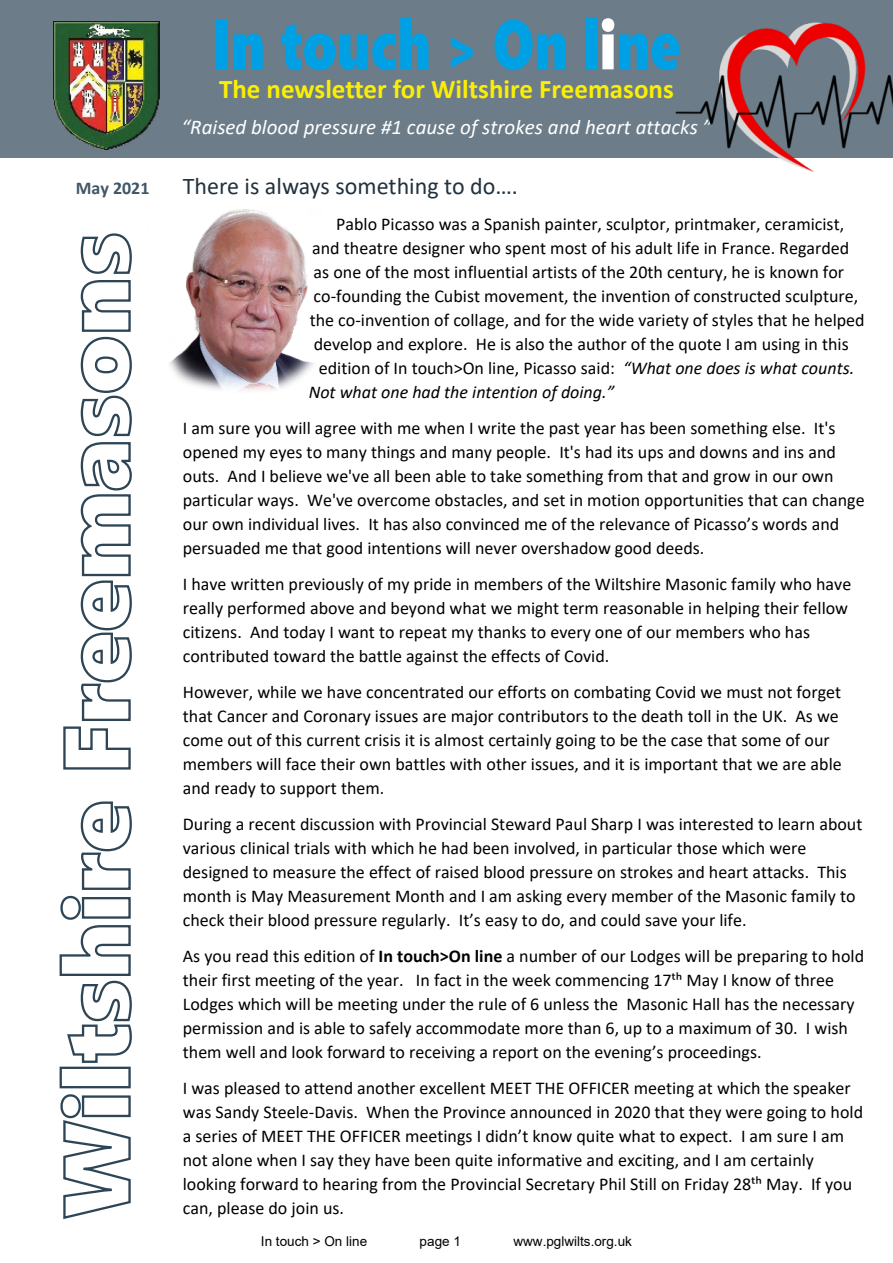
<style>
.page{position:relative;width:893px;height:1263px;background:#fff}
.page>*{position:absolute;margin:0;border:0;box-sizing:border-box;transform-origin:0 0}
.t1{font:69.9px "Segoe UI Black";color:#00a0e4;scale:.77 1}
.t2{font:700 27px "Calibri";color:#faee06}
.t3{font:24px "Calibri";color:#21313d}
.t4{font:italic 21px "Calibri";color:#fff}
.t5{font:18px/24px "Calibri";color:#000}
.t6{font:italic 18px "Calibri";color:#000}
.t7{font:700 18px "Calibri";color:#425766}
.t8{font:13.5px "Arial";color:#000}
.s1{font-size:58.35px}
.s2{color:#fff}
.s3{font-style:italic}
.s4{font-weight:700}
</style>
<div class="page">
<div style="left:0;top:0;width:893px;height:157px;background:#6c7c88"></div>
<svg style="left:60px;top:1094px;width:71px;height:125px"></svg>
<div style="left:60px;top:1067px;width:71px;height:21px;border:2px solid #2e4556"></div>
<svg style="left:59px;top:801px;width:73px;height:262px"></svg>
<svg style="left:63px;top:233px;width:69px;height:537px"></svg>
<img style="left:53px;top:22px;width:106px;height:127px">
<img style="left:592px;top:22px;width:301px;height:150px">
<img style="left:169px;top:209px;width:145px;height:182px">
<p class="t7" style="left:76px;top:180px;width:75px">May 2021</p>
<h1 class="t1" style="left:212px;top:18px;width:609px">In touch <span class="s1">&gt;</span> On l<span class="s2">i</span>ne</h1>
<h2 class="t2" style="left:219px;top:77px;width:456px">The newsletter for Wiltshire Freemasons</h2>
<p class="t4" style="left:182px;top:118px;width:531px">“Raised blood pressure #1 cause of strokes and heart attacks ”</p>
<h3 class="t3" style="left:183px;top:176px;width:337px">There is always something to do….</h3>
<p class="t5" style="left:336px;top:213px;width:510px">Pablo Picasso was a Spanish painter, sculptor, printmaker, ceramicist,</p>
<p class="t5" style="left:312px;top:237px;width:539px">and theatre designer who spent most of his adult life in France. Regarded</p>
<p class="t5" style="left:314px;top:261px;width:532px">as one of the most influential artists of the 20th century, he is known for</p>
<p class="t5" style="left:314px;top:285px;width:546px">co-founding the Cubist movement, the invention of constructed sculpture,</p>
<p class="t5" style="left:310px;top:309px;width:556px">the co-invention of collage, and for the wide variety of styles that he helped</p>
<p class="t5" style="left:314px;top:333px;width:536px">develop and explore. He is also the author of the quote I am using in this</p>
<p class="t5" style="left:319px;top:357px;width:537px">edition of In touch&gt;On line, Picasso said: <span class="s3">“What one does is what counts.</span></p>
<p class="t6" style="left:309px;top:384px;width:307px">Not what one had the intention of doing.”</p>
<p class="t5" style="left:183px;top:417px;width:683px">I am sure you will agree with me when I write the past year has been something else. It's opened my eyes to many things and many people. It's had its ups and downs and ins and outs. And I believe we've all been able to take something from that and grow in our own particular ways. We've overcome obstacles, and set in motion opportunities that can change our own individual lives. It has also convinced me of the relevance of Picasso’s words and persuaded me that good intentions will never overshadow good deeds.</p>
<p class="t5" style="left:183px;top:573px;width:670px">I have written previously of my pride in members of the Wiltshire Masonic family who have really performed above and beyond what we might term reasonable in helping their fellow citizens. And today I want to repeat my thanks to every one of our members who has contributed toward the battle against the effects of Covid.</p>
<p class="t5" style="left:183px;top:681px;width:660px">However, while we have concentrated our efforts on combating Covid we must not forget that Cancer and Coronary issues are major contributors to the death toll in the UK. As we come out of this current crisis it is almost certainly going to be the case that some of our members will face their own battles with other issues, and it is important that we are able and ready to support them.</p>
<p class="t5" style="left:183px;top:813px;width:681px">During a recent discussion with Provincial Steward Paul Sharp I was interested to learn about various clinical trials with which he had been involved, in particular those which were designed to measure the effect of raised blood pressure on strokes and heart attacks. This month is May Measurement Month and I am asking every member of the Masonic family to check their blood pressure regularly. It’s easy to do, and could save your life.</p>
<p class="t5" style="left:183px;top:945px;width:683px">As you read this edition of <span class="s4">In touch&gt;On line</span> a number of our Lodges will be preparing to hold their first meeting of the year. In fact in the week commencing 17th May I know of three Lodges which will be meeting under the rule of 6 unless the Masonic Hall has the necessary permission and is able to safely accommodate more than 6, up to a maximum of 30. I wish them well and look forward to receiving a report on the evening’s proceedings.</p>
<p class="t5" style="left:183px;top:1077px;width:682px">I was pleased to attend another excellent MEET THE OFFICER meeting at which the speaker was Sandy Steele-Davis. When the Province announced in 2020 that they were going to hold a series of MEET THE OFFICER meetings I didn’t know quite what to expect. I am sure I am not alone when I say they have been quite informative and exciting, and I am certainly looking forward to hearing from the Provincial Secretary Phil Still on Friday 28th May. If you can, please do join us.</p>
<p class="t8" style="left:261px;top:1236px;width:108px">In touch &gt; On line</p>
<p class="t8" style="left:420px;top:1236px;width:43px">page 1</p>
<p class="t8" style="left:513px;top:1236px;width:120px">www.pglwilts.org.uk</p>
</div>
